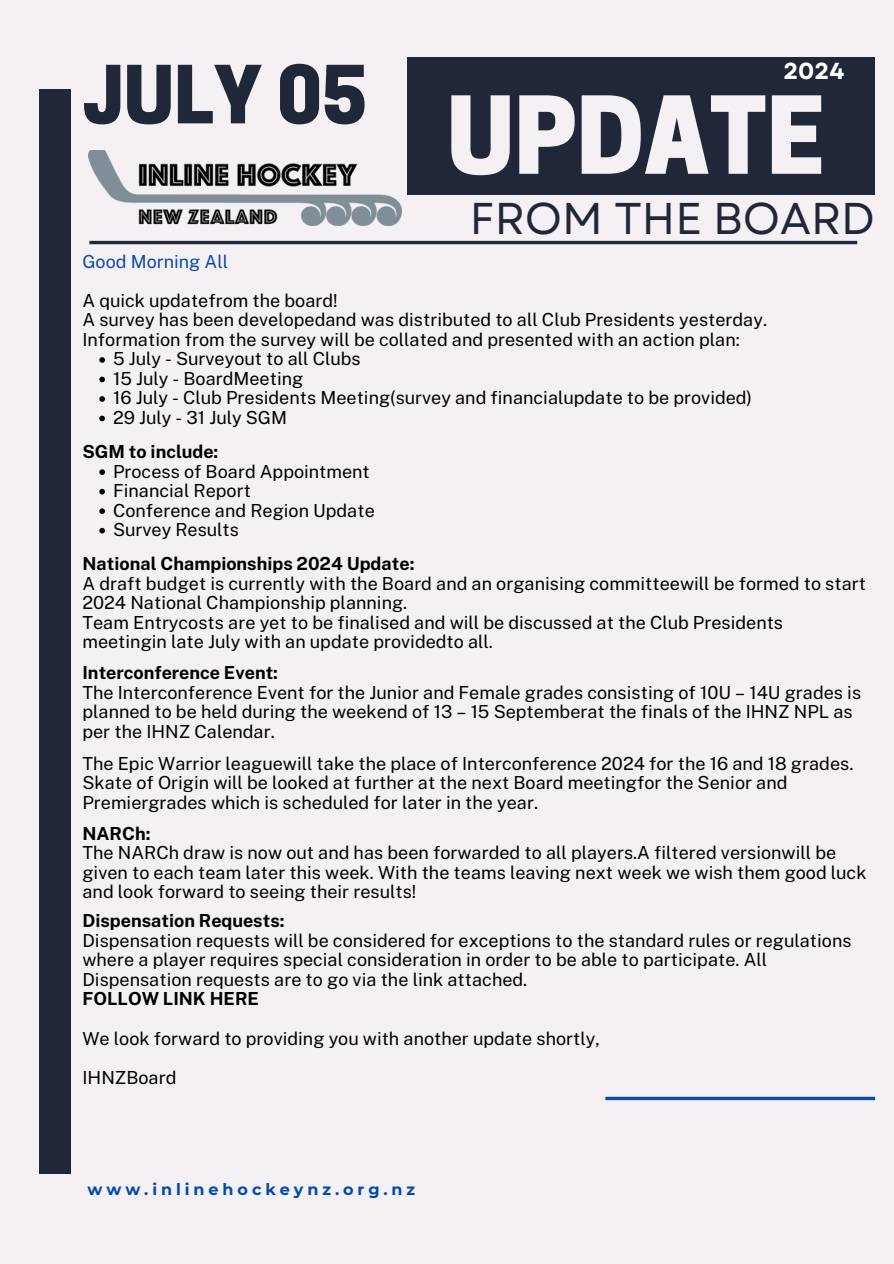
<style>
.page{position:relative;width:894px;height:1264px;background:#fff}
.page>*{position:absolute;margin:0;border:0;box-sizing:border-box;transform-origin:0 0}
.t1{font:800 100.5px "Cooper Hewitt";color:#f5f0f3}
.t2{font:800 75px "Cooper Hewitt";color:#202738}
.t3{font:44.4px "Garet";color:#202738}
.t4{font:700 23.1px "Garet";color:#fff}
.t5{font:18px/19.5px "Public Sans";color:#000}
.t6{font:18px "Public Sans";color:#0c4aac}
.t7{font:700 18px "Public Sans";color:#000}
.t8{font:700 16.05px "Montserrat";letter-spacing:.245em;color:#004aad}
.s1{font-weight:700}
</style>
<div class="page">
<div style="left:0;top:0;width:893px;height:1263px;background:#f5f0f3"></div>
<div style="left:40px;top:89px;width:31px;height:1084px;background:#202738"></div>
<svg style="left:605px;top:1096px;width:269px;height:4px"></svg>
<hr style="left:89px;top:241px;width:768px;height:3px;background:#202738">
<div style="left:407px;top:57px;width:467px;height:137px;background:#202738"></div>
<img style="left:89px;top:151px;width:312px;height:74px">
<svg style="left:99px;top:357px;width:6px;height:6px"></svg>
<svg style="left:99px;top:376px;width:6px;height:6px"></svg>
<svg style="left:99px;top:396px;width:6px;height:6px"></svg>
<svg style="left:99px;top:415px;width:6px;height:6px"></svg>
<svg style="left:99px;top:469px;width:6px;height:6px"></svg>
<svg style="left:99px;top:489px;width:6px;height:5px"></svg>
<svg style="left:99px;top:508px;width:6px;height:6px"></svg>
<svg style="left:99px;top:528px;width:6px;height:5px"></svg>
<h6 class="t2" style="left:82px;top:67px;width:286px">JULY 05</h6>
<h6 class="t4" style="left:783px;top:54px;width:62px">2024</h6>
<h6 class="t1" style="left:446px;top:98px;width:380px">UPDATE</h6>
<h6 class="t3" style="left:470px;top:186px;width:406px">FROM THE BOARD</h6>
<h2 class="t6" style="left:82px;top:251px;width:147px">Good Morning All</h2>
<h1 class="t5" style="left:82px;top:290px;width:686px">A quick updatefrom the board!<br>A survey has been developedand was distributed to all Club Presidents yesterday.<br>Information from the survey will be collated and presented with an action plan:</h1>
<p class="t5" style="left:113px;top:349px;width:249px">5 July - Surveyout to all Clubs</p>
<h3 class="t5" style="left:113px;top:368px;width:192px">15 July - BoardMeeting</h3>
<h6 class="t5" style="left:113px;top:388px;width:640px">16 July - Club Presidents Meeting(survey and financialupdate to be provided)</h6>
<h6 class="t5" style="left:113px;top:407px;width:175px">29 July - 31 July SGM</h6>
<p class="t7" style="left:82px;top:441px;width:137px">SGM to include:</p>
<p class="t5" style="left:113px;top:461px;width:258px">Process of Board Appointment</p>
<p class="t5" style="left:113px;top:481px;width:139px">Financial Report</p>
<p class="t5" style="left:113px;top:500px;width:263px">Conference and Region Update</p>
<h5 class="t5" style="left:113px;top:520px;width:127px">Survey Results</h5>
<p class="t5" style="left:82px;top:554px;width:785px"><span class="s1">National Championships 2024 Update:<br></span>A draft budget is currently with the Board and an organising committeewill be formed to start 2024 National Championship planning.<br>Team Entrycosts are yet to be finalised and will be discussed at the Club Presidents meetingin late July with an update providedto all.</p>
<p class="t5" style="left:82px;top:662px;width:780px"><span class="s1">Interconference Event:<br></span>The Interconference Event for the Junior and Female grades consisting of 10U – 14U grades is planned to be held during the weekend of 13 – 15 Septemberat the finals of the IHNZ NPL as per the IHNZ Calendar.</p>
<p class="t5" style="left:82px;top:753px;width:772px">The Epic Warrior leaguewill take the place of Interconference 2024 for the 16 and 18 grades.<br>Skate of Origin will be looked at further at the next Board meetingfor the Senior and<br>Premiergrades which is scheduled for later in the year.</p>
<p class="t5" style="left:82px;top:823px;width:785px"><span class="s1">NARCh:<br></span>The NARCh draw is now out and has been forwarded to all players.A filtered versionwill be given to each team later this week. With the teams leaving next week we wish them good luck and look forward to seeing their results!</p>
<h6 class="t5" style="left:82px;top:911px;width:770px"><span class="s1">Dispensation Requests:<br></span>Dispensation requests will be considered for exceptions to the standard rules or regulations where a player requires special consideration in order to be able to participate. All Dispensation requests are to go via the link attached.<br><span class="s1">FOLLOW LINK HERE</span></h6>
<h6 class="t5" style="left:82px;top:1018px;width:518px;line-height:39px">We look forward to providing you with another update shortly,<br>IHNZBoard</h6>
<h6 class="t8" style="left:87px;top:1179px;width:329px">www.inlinehockeynz.org.nz</h6>
</div>
